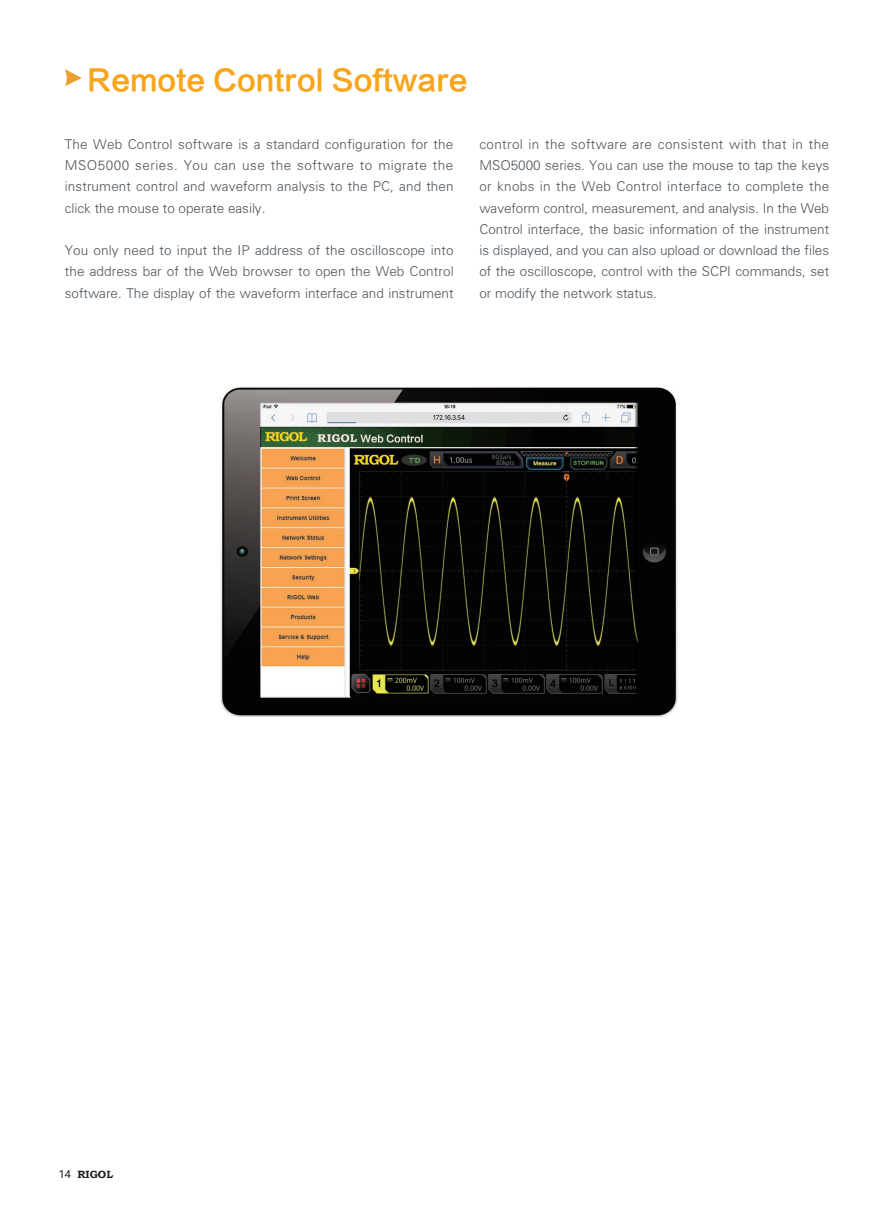
<style>
.page{position:relative;width:893px;height:1212px;background:#fff}
.page>*{position:absolute;margin:0;border:0;box-sizing:border-box;transform-origin:0 0}
.t1{font:28.5px "FZLTZHK GBK1 0";color:#f9a51b}
.界面图说明文件{font:13.5px/21.3px "FZXH1 JW GB1 0";color:#4d545a;text-align:justify}
.t2{font:700 10.5px "Bookman Old Style";color:#231f20}
.s1{font-family:"Microsoft Ya Hei";font-weight:400}
</style>
<div class="page">
<svg style="left:65px;top:69px;width:17px;height:17px"></svg>
<img style="left:220px;top:387px;width:458px;height:330px">
<p class="t1" style="left:87px;top:65px;width:382px">Remote Control Software</p>
<p class="界面图说明文件" style="left:65px;top:134px;width:390px">The Web Control software is a standard configuration for the MSO5000 series. You can use the software to migrate the instrument control and waveform analysis to the PC, and then click the mouse to operate easily.</p>
<p class="界面图说明文件" style="left:65px;top:240px;width:390px">You only need to input the IP address of the oscilloscope into the address bar of the Web browser to open the Web Control software. The display of the waveform interface and instrument</p>
<p class="界面图说明文件" style="left:479px;top:134px;width:351px">control in the software are consistent with that in the MSO5000 series. You can use the mouse to tap the keys or knobs in the Web Control interface to complete the waveform control, measurement, and analysis. In the Web Control interface, the basic information of the instrument is displayed, and you can also upload or download the files of the oscilloscope, control with the SCPI commands, set or modify the network status.</p>
<p class="t2" style="left:59px;top:1167px;width:56px"><span class="s1">14</span> RIGOL</p>
</div>
